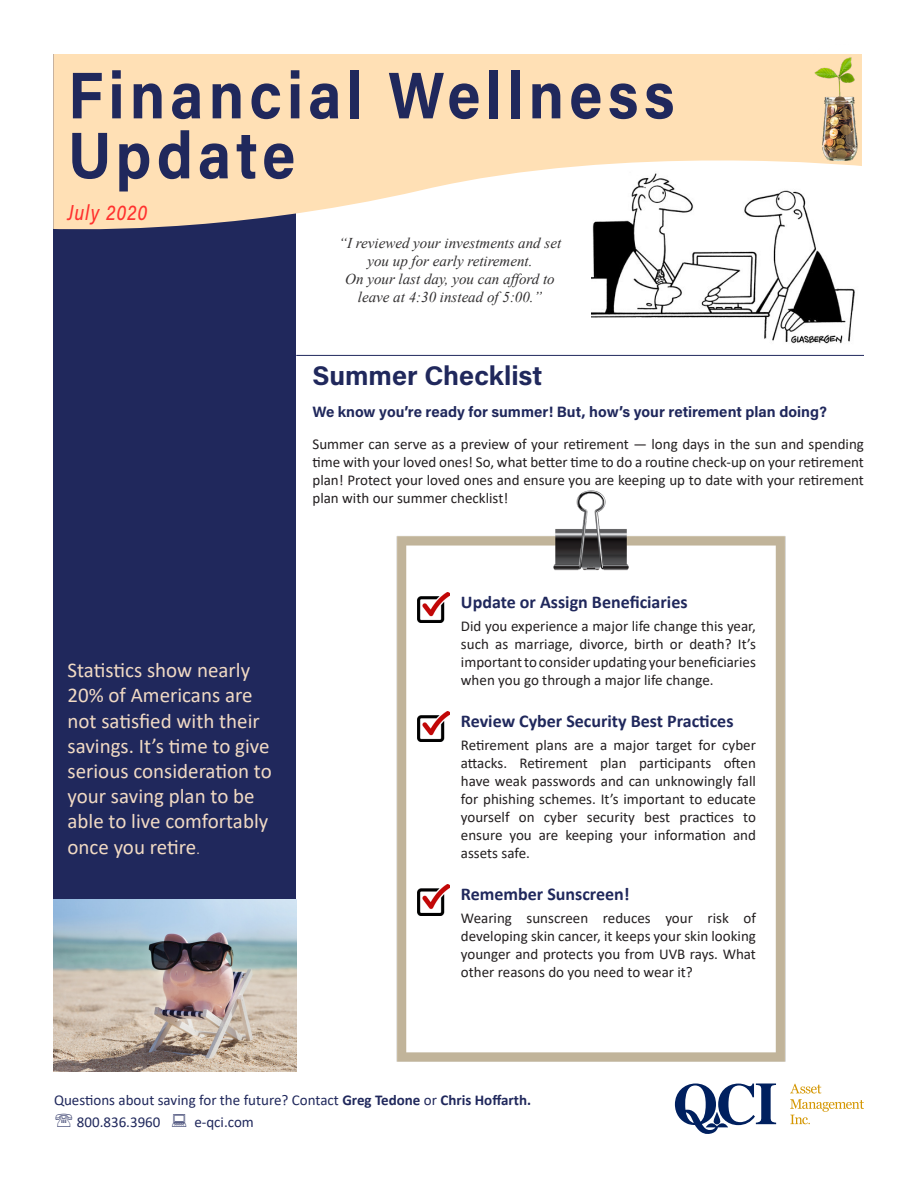
<style>
.page{position:relative;width:918px;height:1188px;background:#fff}
.page>*{position:absolute;margin:0;border:0;box-sizing:border-box;transform-origin:0 0}
.t1{font:66px/60px "Acumin Variable Concept";letter-spacing:.135em;color:#20285c;scale:.91 1}
.t2{font:27px "Acumin Variable Concept";letter-spacing:.05em;color:#20285c}
.t3{font:21.6px "Acumin Variable Concept";letter-spacing:.055em;color:#ff312e;scale:.83 1}
.t4{font:21px/25.2px "Calibri";color:#f1dac4}
.body_text{font:700 18px "Calibri";color:#20285c}
.body_text-2{font:15px/18px "Calibri";color:#231f20;text-align:justify}
.t5{font:italic 15px/18px "Times New Roman";color:#312f30;text-align:center}
.t6{font:15px "Calibri";color:#20285c}
.t7{font:15px "Acumin Variable Concept";letter-spacing:.05em;color:#20285c}
.s1{font-size:13.5px}
.s2{font-weight:700}
</style>
<div class="page">
<img style="left:591px;top:236px;width:264px;height:108px">
<div style="left:53px;top:54px;width:243px;height:1018px;background:#20285c"></div>
<svg style="left:53px;top:54px;width:809px;height:182px;fill:#ffe0b5"></svg>
<img style="left:811px;top:54px;width:51px;height:107px">
<hr style="left:296px;top:355px;width:568px;height:1px;background:#20285c">
<svg style="left:790px;top:1084px;width:74px;height:40px"></svg>
<svg style="left:675px;top:1084px;width:101px;height:50px"></svg>
<svg style="left:714px;top:1112px;width:6px;height:12px"></svg>
<img style="left:53px;top:900px;width:243px;height:172px">
<img style="left:396px;top:490px;width:390px;height:572px">
<div style="left:434px;top:594px;width:322px;height:445px;background:#fff"></div>
<img style="left:418px;top:592px;width:32px;height:31px">
<img style="left:418px;top:711px;width:32px;height:31px">
<img style="left:418px;top:885px;width:32px;height:30px">
<p class="t1" style="left:68px;top:63px;width:664px">Financial Wellness<br>Update</p>
<p class="t3" style="left:68px;top:197px;width:98px">July 2020</p>
<p class="t5" style="left:339px;top:234px;width:224px">“I reviewed your investments and set you up for early retirement.<br>On your last day, you can afford to leave at 4:30 instead of 5:00.”</p>
<p class="t2" style="left:312px;top:357px;width:229px">Summer Checklist</p>
<p class="t7" style="left:312px;top:401px;width:515px">We know you’re ready for summer! But, how’s your retirement plan doing?</p>
<p class="t4" style="left:68px;top:657px;width:206px">Statistics show nearly<br>20% of Americans are not satisfied with their savings. It’s time to give serious consideration to your saving plan to be able to live comfortably once you retire<span class="s1">.</span></p>
<p class="body_text-2" style="left:312px;top:434px;width:553px">Summer can serve as a preview of your retirement — long days in the sun and spending time with your loved ones! So, what better time to do a routine check-up on your retirement plan! Protect your loved ones and ensure you are keeping up to date with your retirement plan with our summer checklist!</p>
<p class="body_text" style="left:461px;top:589px;width:228px">Update or Assign Beneficiaries</p>
<p class="body_text-2" style="left:461px;top:617px;width:297px">Did you experience a major life change this year, such as marriage, divorce, birth or death? It’s important to consider updating your beneficiaries when you go through a major life change.</p>
<p class="body_text" style="left:461px;top:708px;width:274px">Review Cyber Security Best Practices</p>
<p class="body_text-2" style="left:461px;top:736px;width:297px">Retirement plans are a major target for cyber attacks. Retirement plan participants often have weak passwords and can unknowingly fall for phishing schemes. It’s important to educate yourself on cyber security best practices to ensure you are keeping your information and assets safe.</p>
<p class="body_text" style="left:461px;top:881px;width:170px">Remember Sunscreen!</p>
<p class="body_text-2" style="left:461px;top:909px;width:297px">Wearing sunscreen reduces your risk of developing skin cancer, it keeps your skin looking younger and protects you from UVB rays. What other reasons do you need to wear it?</p>
<p class="t6" style="left:54px;top:1090px;width:479px">Questions about saving for the future? Contact <span class="s2">Greg Tedone</span> or <span class="s2">Chris Hoffarth.</span></p>
<p class="t6" style="left:77px;top:1112px;width:85px">800.836.3960</p>
<p class="t6" style="left:194px;top:1112px;width:61px">e-qci.com</p>
</div>
